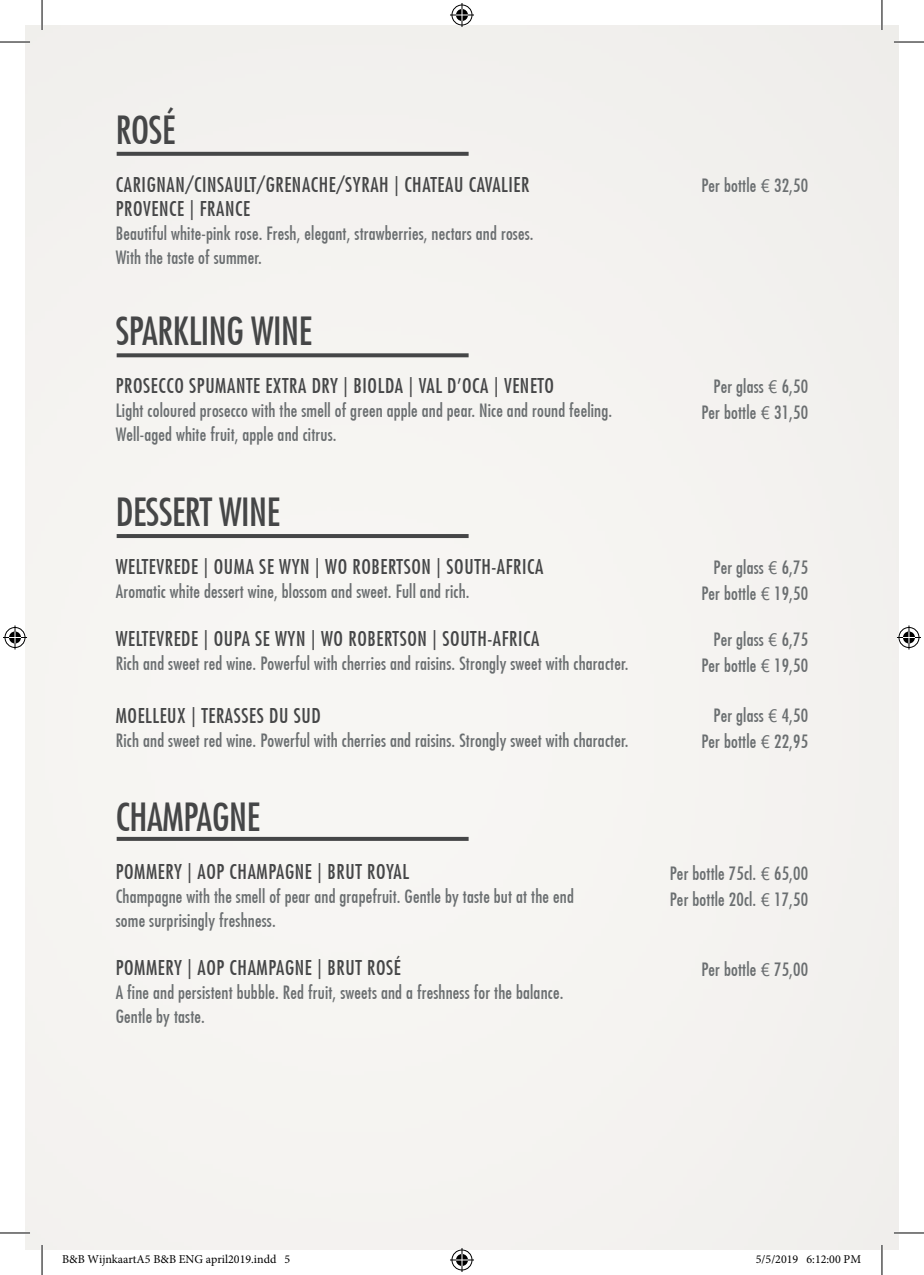
<style>
.page{position:relative;width:924px;height:1275px;background:#fff}
.page>*{position:absolute;margin:0;border:0;box-sizing:border-box;transform-origin:0 0}
.t1{font:500 condensed 38px "Futura";letter-spacing:-.01em;color:#454647}
.t2{font:500 condensed 20px "Futura";letter-spacing:.03em;color:#454647}
.t3{font:500 condensed 18px "Futura";letter-spacing:.01em;color:#6a6e70}
.t4{font:12px "Minion Pro";color:#000}
.s1{font-family:"Ebrima";font-weight:400;font-stretch:normal}
</style>
<div class="page">
<div style="left:25px;top:25px;width:873px;height:1225px;background:#f5f3f1"></div>
<svg style="left:117px;top:152px;width:351px;height:4px"></svg>
<svg style="left:117px;top:353px;width:351px;height:4px"></svg>
<svg style="left:117px;top:837px;width:351px;height:4px"></svg>
<hr style="left:117px;top:534px;width:351px;height:4px;background:#454647">
<hr style="left:0;top:41px;width:30px;height:2px;background:#fff">
<hr style="left:893px;top:41px;width:30px;height:2px;background:#fff">
<hr style="left:0;top:1231px;width:30px;height:3px;background:#fff">
<hr style="left:893px;top:1231px;width:30px;height:3px;background:#fff">
<hr style="left:41px;top:0;width:2px;height:30px;background:#fff">
<hr style="left:41px;top:1245px;width:2px;height:30px;background:#fff">
<hr style="left:880px;top:0;width:2px;height:30px;background:#fff">
<hr style="left:880px;top:1245px;width:2px;height:30px;background:#fff">
<hr style="left:0;top:42px;width:30px;height:1px;background:#000">
<hr style="left:893px;top:42px;width:30px;height:1px;background:#000">
<hr style="left:0;top:1232px;width:30px;height:1px;background:#000">
<hr style="left:893px;top:1232px;width:30px;height:1px;background:#000">
<hr style="left:42px;top:0;width:1px;height:30px;background:#000">
<hr style="left:42px;top:1245px;width:1px;height:30px;background:#000">
<hr style="left:881px;top:0;width:1px;height:30px;background:#000">
<hr style="left:881px;top:1245px;width:1px;height:30px;background:#000">
<svg style="left:450px;top:3px;width:24px;height:24px"></svg>
<svg style="left:450px;top:1248px;width:24px;height:24px"></svg>
<svg style="left:3px;top:625px;width:24px;height:24px"></svg>
<svg style="left:896px;top:625px;width:24px;height:24px"></svg>
<p class="t1" style="left:116px;top:107px;width:61px">ROSÉ</p>
<p class="t2" style="left:116px;top:172px;width:415px">CARIGNAN/CINSAULT/GRENACHE/SYRAH | CHATEAU CAVALIER</p>
<p class="t2" style="left:116px;top:196px;width:136px">PROVENCE | FRANCE</p>
<p class="t3" style="left:116px;top:222px;width:419px">Beautiful white-pink rose. Fresh, elegant, strawberries, nectars and roses.</p>
<p class="t3" style="left:116px;top:246px;width:147px">With the taste of summer.</p>
<p class="t1" style="left:116px;top:308px;width:198px">SPARKLING WINE</p>
<p class="t2" style="left:116px;top:374px;width:439px">PROSECCO SPUMANTE EXTRA DRY | BIOLDA | VAL D’OCA | VENETO</p>
<p class="t3" style="left:116px;top:400px;width:497px">Light coloured prosecco with the smell of green apple and pear. Nice and round feeling.</p>
<p class="t3" style="left:116px;top:424px;width:222px">Well-aged white fruit, apple and citrus.</p>
<p class="t1" style="left:116px;top:489px;width:166px">DESSERT WINE</p>
<p class="t2" style="left:116px;top:555px;width:429px">WELTEVREDE | OUMA SE WYN | WO ROBERTSON | SOUTH-AFRICA</p>
<p class="t3" style="left:116px;top:581px;width:355px">Aromatic white dessert wine, blossom and sweet. Full and rich.</p>
<p class="t2" style="left:116px;top:627px;width:425px">WELTEVREDE | OUPA SE WYN | WO ROBERTSON | SOUTH-AFRICA</p>
<p class="t3" style="left:116px;top:653px;width:514px">Rich and sweet red wine. Powerful with cherries and raisins. Strongly sweet with character.</p>
<p class="t2" style="left:116px;top:704px;width:206px">MOELLEUX | TERASSES DU SUD</p>
<p class="t3" style="left:116px;top:729px;width:514px">Rich and sweet red wine. Powerful with cherries and raisins. Strongly sweet with character.</p>
<p class="t1" style="left:116px;top:793px;width:145px">CHAMPAGNE</p>
<p class="t2" style="left:116px;top:859px;width:294px">POMMERY | AOP CHAMPAGNE | BRUT ROYAL</p>
<p class="t3" style="left:116px;top:885px;width:459px">Champagne with the smell of pear and grapefruit. Gentle by taste but at the end</p>
<p class="t3" style="left:116px;top:909px;width:161px">some surprisingly freshness.</p>
<p class="t2" style="left:116px;top:955px;width:286px">POMMERY | AOP CHAMPAGNE | BRUT ROSÉ</p>
<p class="t3" style="left:116px;top:981px;width:449px">A fine and persistent bubble. Red fruit, sweets and a freshness for the balance.</p>
<p class="t3" style="left:116px;top:1005px;width:91px">Gentle by taste.</p>
<p class="t3" style="left:701px;top:174px;width:108px">Per bottle <span class="s1">€</span> 32,50</p>
<p class="t3" style="left:713px;top:376px;width:96px">Per glass <span class="s1">€</span> 6,50</p>
<p class="t3" style="left:701px;top:402px;width:108px">Per bottle <span class="s1">€</span> 31,50</p>
<p class="t3" style="left:713px;top:557px;width:96px">Per glass <span class="s1">€</span> 6,75</p>
<p class="t3" style="left:701px;top:583px;width:108px">Per bottle <span class="s1">€</span> 19,50</p>
<p class="t3" style="left:713px;top:629px;width:96px">Per glass <span class="s1">€</span> 6,75</p>
<p class="t3" style="left:701px;top:655px;width:108px">Per bottle <span class="s1">€</span> 19,50</p>
<p class="t3" style="left:713px;top:705px;width:96px">Per glass <span class="s1">€</span> 4,50</p>
<p class="t3" style="left:701px;top:731px;width:108px">Per bottle <span class="s1">€</span> 22,95</p>
<p class="t3" style="left:669px;top:862px;width:140px">Per bottle 75cl. <span class="s1">€</span> 65,00</p>
<p class="t3" style="left:669px;top:888px;width:140px">Per bottle 20cl. <span class="s1">€</span> 17,50</p>
<p class="t3" style="left:701px;top:958px;width:108px">Per bottle <span class="s1">€</span> 75,00</p>
<p class="t4" style="left:62px;top:1251px;width:230px">B&amp;B WijnkaartA5 B&amp;B ENG april2019.indd 5</p>
<p class="t4" style="left:755px;top:1251px;width:107px">5/5/2019 6:12:00 PM</p>
</div>
